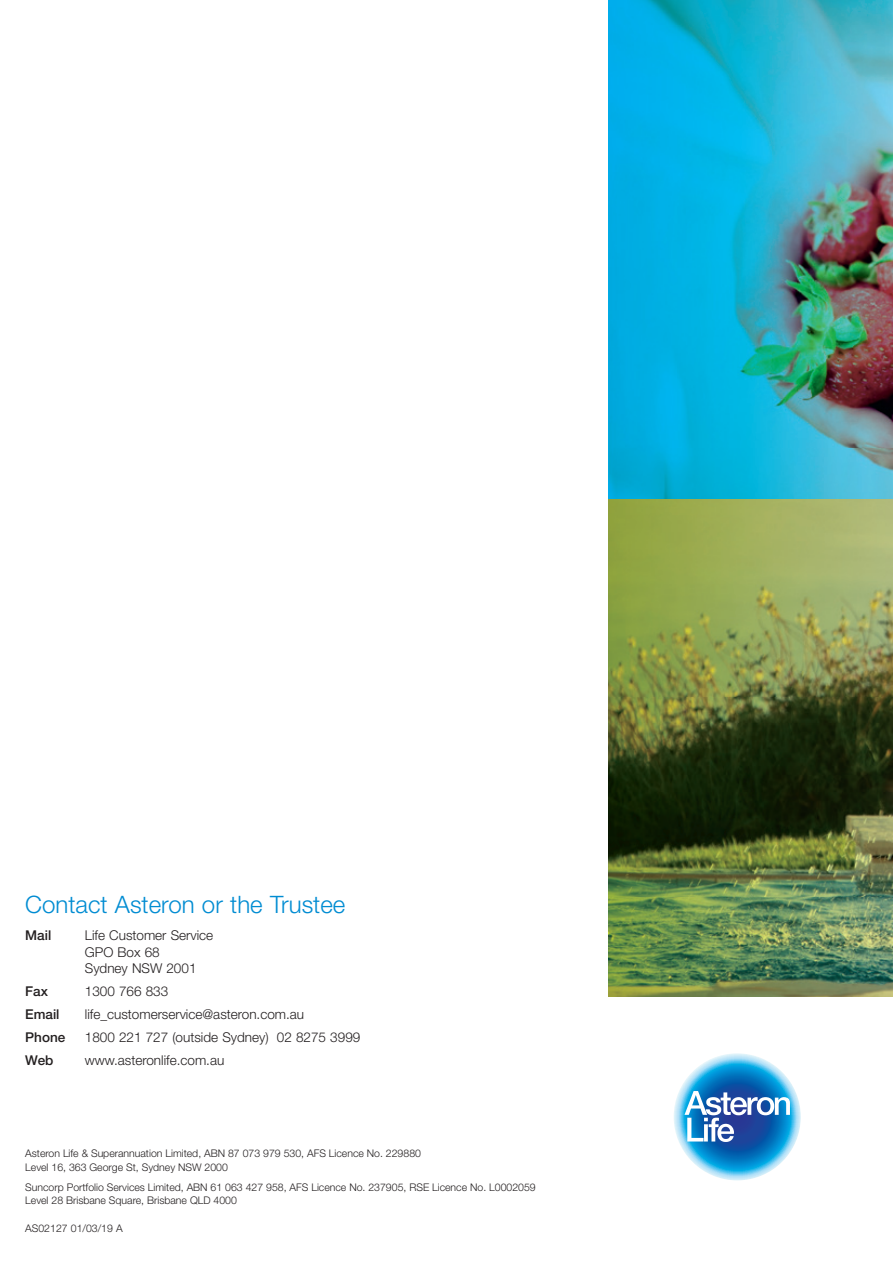
<style>
.page{position:relative;width:893px;height:1263px;background:#fff}
.page>*{position:absolute;margin:0;border:0;box-sizing:border-box;transform-origin:0 0}
.t1{font:300 24px "Helvetica Neue LT Std";color:#008cd2}
.t2{font:300 13.5px/16.5px "Helvetica Neue LT Std";color:#231f20}
.t3{font:500 13.5px "Helvetica Neue LT Std";color:#231f20}
.t4{font:300 10.5px/13.5px "Helvetica Neue LT Std";color:#231f20}
</style>
<div class="page">
<svg style="left:674px;top:1053px;width:127px;height:127px;background:#49a7da"></svg>
<svg style="left:684px;top:1091px;width:106px;height:51px"></svg>
<img style="left:609px;top:0;width:284px;height:997px">
<h1 class="t1" style="left:25px;top:890px;width:322px">Contact Asteron or the Trustee</h1>
<p class="t3" style="left:25px;top:927px;width:28px">Mail</p>
<p class="t2" style="left:85px;top:927px;width:130px">Life Customer Service<br>GPO Box 68<br>Sydney NSW 2001</p>
<p class="t3" style="left:25px;top:983px;width:24px">Fax</p>
<p class="t2" style="left:85px;top:983px;width:85px">1300 766 833</p>
<p class="t3" style="left:25px;top:1006px;width:36px">Email</p>
<p class="t2" style="left:85px;top:1005px;width:221px">life_customerservice@asteron.com.au</p>
<p class="t3" style="left:25px;top:1029px;width:42px">Phone</p>
<p class="t2" style="left:85px;top:1028px;width:277px">1800 221 727 (outside Sydney) 02 8275 3999</p>
<p class="t3" style="left:25px;top:1052px;width:30px">Web</p>
<p class="t2" style="left:85px;top:1051px;width:141px">www.asteronlife.com.au</p>
<p class="t4" style="left:25px;top:1146px;width:397px">Asteron Life &amp; Superannuation Limited, ABN 87 073 979 530, AFS Licence No. 229880<br>Level 16, 363 George St, Sydney NSW 2000</p>
<p class="t4" style="left:25px;top:1180px;width:512px">Suncorp Portfolio Services Limited, ABN 61 063 427 958, AFS Licence No. 237905, RSE Licence No. L0002059<br>Level 28 Brisbane Square, Brisbane QLD 4000</p>
<p class="t4" style="left:25px;top:1222px;width:99px">AS02127 01/03/19 A</p>
</div>
